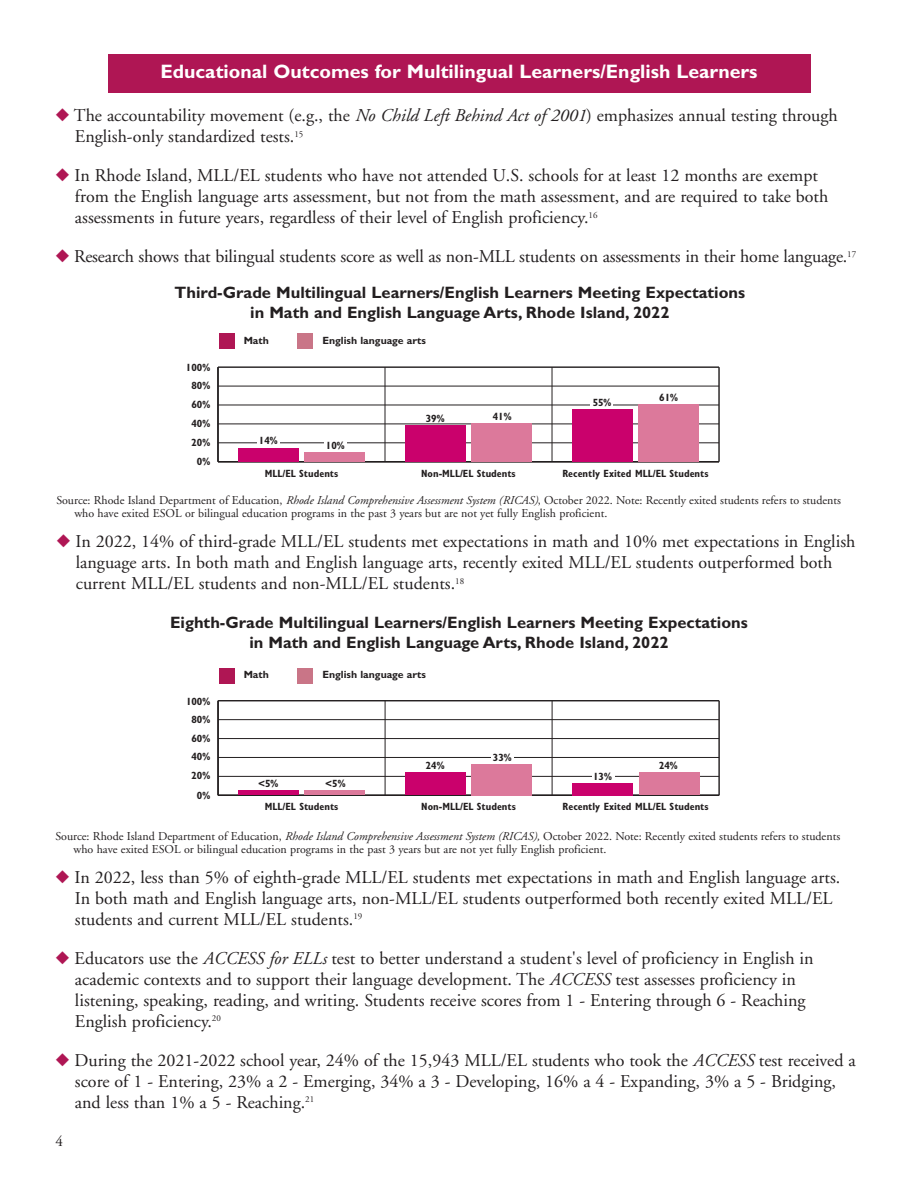
<style>
.page{position:relative;width:918px;height:1188px;background:#fff}
.page>*{position:absolute;margin:0;border:0;box-sizing:border-box;transform-origin:0 0}
.t1{font:700 19.5px "Gill Sans";color:#fff}
.t2{font:18px/21px "Adobe Garamond";color:#231f20}
.t3{font:700 16.5px/19.5px "Gill Sans";color:#231f20;text-align:center}
.t4{font:15px "Adobe Garamond";color:#231f20}
.t5{font:12px/13.5px "Adobe Garamond";color:#231f20}
.t6{font:700 condensed 10.5px "Gill Sans";color:#231f20}
.t7{font:700 10.5px "Gill Sans";color:#231f20}
.s1{color:#af1654}
.s2{font-style:italic}
</style>
<div class="page">
<div style="left:108px;top:54px;width:703px;height:39px;background:#af1654"></div>
<hr style="left:385px;top:367px;width:1px;height:95px;background:#231f20">
<hr style="left:552px;top:367px;width:1px;height:95px;background:#231f20">
<hr style="left:718px;top:367px;width:2px;height:95px;background:#231f20">
<hr style="left:217px;top:367px;width:2px;height:95px;background:#231f20">
<hr style="left:218px;top:461px;width:501px;height:1px;background:#231f20">
<hr style="left:218px;top:443px;width:501px;height:1px;background:#231f20">
<hr style="left:218px;top:424px;width:501px;height:1px;background:#231f20">
<hr style="left:218px;top:405px;width:501px;height:1px;background:#231f20">
<hr style="left:218px;top:386px;width:501px;height:1px;background:#231f20">
<hr style="left:218px;top:366px;width:501px;height:2px;background:#231f20">
<div style="left:238px;top:448px;width:60px;height:13px;background:#ca016c"></div>
<div style="left:406px;top:425px;width:60px;height:37px;background:#ca016c"></div>
<div style="left:572px;top:410px;width:60px;height:52px;background:#ca016c"></div>
<div style="left:305px;top:452px;width:60px;height:10px;background:#dc799b"></div>
<div style="left:472px;top:423px;width:60px;height:39px;background:#dc799b"></div>
<div style="left:639px;top:404px;width:60px;height:58px;background:#dc799b"></div>
<div style="left:590px;top:393px;width:23px;height:15px;background:#fff"></div>
<div style="left:324px;top:430px;width:23px;height:15px;background:#fff"></div>
<div style="left:257px;top:429px;width:23px;height:15px;background:#fff"></div>
<hr style="left:385px;top:701px;width:1px;height:94px;background:#231f20">
<hr style="left:552px;top:701px;width:1px;height:94px;background:#231f20">
<hr style="left:718px;top:701px;width:2px;height:94px;background:#231f20">
<hr style="left:217px;top:701px;width:2px;height:94px;background:#231f20">
<hr style="left:218px;top:795px;width:501px;height:1px;background:#231f20">
<hr style="left:218px;top:776px;width:501px;height:1px;background:#231f20">
<hr style="left:218px;top:757px;width:501px;height:1px;background:#231f20">
<hr style="left:218px;top:738px;width:501px;height:1px;background:#231f20">
<hr style="left:218px;top:719px;width:501px;height:1px;background:#231f20">
<hr style="left:218px;top:700px;width:501px;height:1px;background:#231f20">
<div style="left:238px;top:790px;width:60px;height:5px;background:#ca016c"></div>
<div style="left:406px;top:773px;width:60px;height:22px;background:#ca016c"></div>
<div style="left:572px;top:783px;width:60px;height:12px;background:#ca016c"></div>
<hr style="left:305px;top:791px;width:60px;height:4px;background:#dc799b">
<div style="left:472px;top:764px;width:60px;height:31px;background:#dc799b"></div>
<div style="left:639px;top:773px;width:60px;height:22px;background:#dc799b"></div>
<div style="left:491px;top:744px;width:23px;height:15px;background:#fff"></div>
<div style="left:592px;top:764px;width:23px;height:15px;background:#fff"></div>
<div style="left:219px;top:333px;width:15px;height:16px;background:#af1654"></div>
<div style="left:298px;top:333px;width:15px;height:16px;background:#c97587"></div>
<div style="left:219px;top:668px;width:15px;height:15px;background:#af1654"></div>
<div style="left:298px;top:668px;width:15px;height:15px;background:#c97587"></div>
<p class="t1" style="left:160px;top:64px;width:599px">Educational Outcomes for Multilingual Learners/English Learners</p>
<p class="t2" style="left:75px;top:107px;width:764px;text-indent:-19px"><span class="s1">◆</span> The accountability movement (e.g., the <span class="s2">No Child Left Behind Act of 2001</span>) emphasizes annual testing through<br>English-only standardized tests.<sup>15</sup></p>
<p class="t2" style="left:75px;top:167px;width:755px;text-indent:-19px"><span class="s1">◆</span> In Rhode Island, MLL/EL students who have not attended U.S. schools for at least 12 months are exempt from the English language arts assessment, but not from the math assessment, and are required to take both assessments in future years, regardless of their level of English proficiency.<sup>16</sup></p>
<p class="t2" style="left:56px;top:248px;width:802px"><span class="s1">◆</span> Research shows that bilingual students score as well as non-MLL students on assessments in their home language.<sup>17</sup></p>
<p class="t3" style="left:175px;top:284px;width:572px">Third-Grade Multilingual Learners/English Learners Meeting Expectations in Math and English Language Arts, Rhode Island, 2022</p>
<p class="t6" style="left:186px;top:364px;width:26px">100%</p>
<p class="t6" style="left:191px;top:381px;width:20px">80%</p>
<p class="t6" style="left:191px;top:401px;width:20px">60%</p>
<p class="t6" style="left:191px;top:419px;width:20px">40%</p>
<p class="t6" style="left:191px;top:438px;width:20px">20%</p>
<p class="t6" style="left:197px;top:458px;width:15px">0%</p>
<p class="t7" style="left:244px;top:337px;width:27px">Math</p>
<p class="t7" style="left:322px;top:337px;width:105px">English language arts</p>
<p class="t6" style="left:259px;top:437px;width:20px">14%</p>
<p class="t6" style="left:326px;top:441px;width:20px">10%</p>
<p class="t6" style="left:426px;top:414px;width:20px">39%</p>
<p class="t6" style="left:493px;top:412px;width:20px">41%</p>
<p class="t6" style="left:593px;top:399px;width:20px">55%</p>
<p class="t6" style="left:659px;top:393px;width:20px">61%</p>
<p class="t6" style="left:265px;top:469px;width:75px">MLL/EL Students</p>
<p class="t6" style="left:421px;top:469px;width:96px">Non-MLL/EL Students</p>
<p class="t6" style="left:563px;top:469px;width:147px">Recently Exited MLL/EL Students</p>
<p class="t5" style="left:74px;top:494px;width:768px;text-indent:-18px">Source: Rhode Island Department of Education, <span class="s2">Rhode Island Comprehensive Assessment System (RICAS)</span>, October 2022. Note: Recently exited students refers to students who have exited ESOL or bilingual education programs in the past 3 years but are not yet fully English proficient.</p>
<p class="t2" style="left:76px;top:533px;width:781px;text-indent:-19px"><span class="s1">◆</span> In 2022, 14% of third-grade MLL/EL students met expectations in math and 10% met expectations in English language arts. In both math and English language arts, recently exited MLL/EL students outperformed both current MLL/EL students and non-MLL/EL students.<sup>18</sup></p>
<p class="t3" style="left:170px;top:614px;width:579px">Eighth-Grade Multilingual Learners/English Learners Meeting Expectations in Math and English Language Arts, Rhode Island, 2022</p>
<p class="t6" style="left:186px;top:697px;width:26px">100%</p>
<p class="t6" style="left:192px;top:715px;width:20px">80%</p>
<p class="t6" style="left:192px;top:734px;width:20px">60%</p>
<p class="t6" style="left:192px;top:753px;width:20px">40%</p>
<p class="t6" style="left:192px;top:772px;width:20px">20%</p>
<p class="t6" style="left:197px;top:791px;width:15px">0%</p>
<p class="t7" style="left:244px;top:671px;width:27px">Math</p>
<p class="t7" style="left:322px;top:671px;width:105px">English language arts</p>
<p class="t6" style="left:258px;top:780px;width:22px">&lt;5%</p>
<p class="t6" style="left:325px;top:780px;width:22px">&lt;5%</p>
<p class="t6" style="left:426px;top:762px;width:20px">24%</p>
<p class="t6" style="left:493px;top:753px;width:20px">33%</p>
<p class="t6" style="left:593px;top:772px;width:20px">13%</p>
<p class="t6" style="left:659px;top:761px;width:20px">24%</p>
<p class="t6" style="left:265px;top:803px;width:75px">MLL/EL Students</p>
<p class="t6" style="left:421px;top:803px;width:96px">Non-MLL/EL Students</p>
<p class="t6" style="left:563px;top:803px;width:147px">Recently Exited MLL/EL Students</p>
<p class="t5" style="left:73px;top:830px;width:768px;text-indent:-18px">Source: Rhode Island Department of Education, <span class="s2">Rhode Island Comprehensive Assessment System (RICAS),</span> October 2022. Note: Recently exited students refers to students who have exited ESOL or bilingual education programs in the past 3 years but are not yet fully English proficient.</p>
<p class="t2" style="left:75px;top:869px;width:767px;text-indent:-19px"><span class="s1">◆</span> In 2022, less than 5% of eighth-grade MLL/EL students met expectations in math and English language arts.<br>In both math and English language arts, non-MLL/EL students outperformed both recently exited MLL/EL students and current MLL/EL students.<sup>19</sup></p>
<p class="t2" style="left:75px;top:950px;width:740px;text-indent:-19px"><span class="s1">◆</span> Educators use the <span class="s2">ACCESS for ELLs</span> test to better understand a student's level of proficiency in English in academic contexts and to support their language development. The <span class="s2">ACCESS</span> test assesses proficiency in listening, speaking, reading, and writing. Students receive scores from 1 - Entering through 6 - Reaching English proficiency.<sup>20</sup></p>
<p class="t2" style="left:75px;top:1052px;width:782px;text-indent:-19px"><span class="s1">◆</span> During the 2021-2022 school year, 24% of the 15,943 MLL/EL students who took the <span class="s2">ACCESS</span> test received a score of 1 - Entering, 23% a 2 - Emerging, 34% a 3 - Developing, 16% a 4 - Expanding, 3% a 5 - Bridging, and less than 1% a 5 - Reaching.<sup>21</sup></p>
<p class="t4" style="left:56px;top:1136px;width:9px">4</p>
</div>
